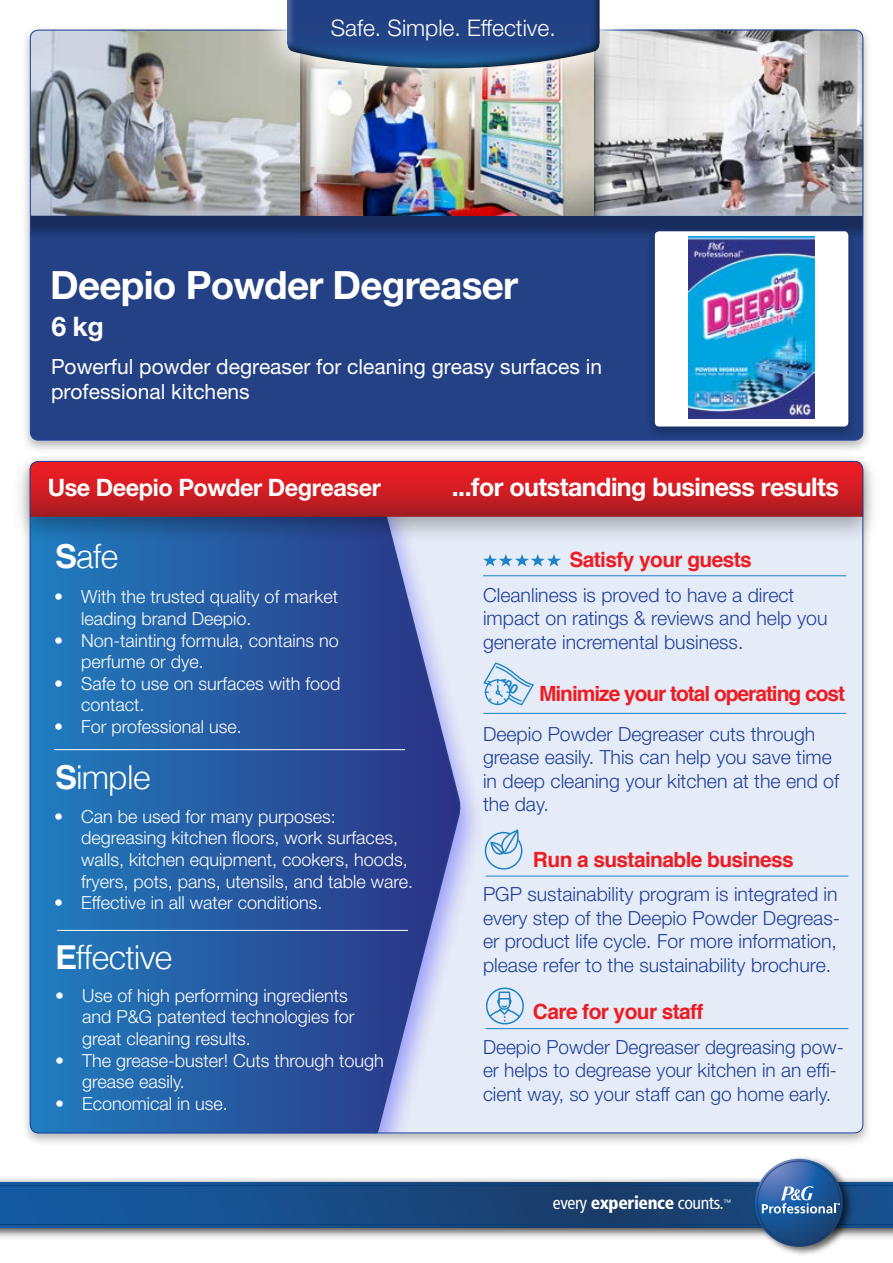
<style>
.page{position:relative;width:893px;height:1263px;background:#fff}
.page>*{position:absolute;margin:0;border:0;box-sizing:border-box;transform-origin:0 0}
.t1{font:700 39px "Helvetica Neue LT Pro";letter-spacing:-.02em;color:#fff}
.t2{font:300 33px "Helvetica";letter-spacing:-.04em;color:#fff}
.t3{font:700 27px "Helvetica Neue LT Pro";color:#fff}
.t4{font:700 25.5px "Helvetica Neue LT Pro";letter-spacing:-.02em;color:#fff}
.t5{font:700 24px "Helvetica Neue LT Pro";letter-spacing:-.02em;color:#fff}
.t6{font:300 22.8px "Helvetica Neue LT Pro";color:#fff}
.t7{font:21px/25.2px "Helvetica Neue LT Pro";color:#fff}
.t8{font:700 21px "Helvetica";letter-spacing:-.03em;color:#ed1d24}
.t9{font:700 21px "Helvetica";letter-spacing:-.05em;color:#ed1d24}
.t10{font:300 19.5px/23.4px "Helvetica Neue LT Pro";color:#20419b}
.t11{font:300 18px/21.6px "Helvetica Neue LT Pro";color:#fff}
.t12{font:condensed 17.85px "Frutiger LT Com";letter-spacing:-.02em;color:#fff}
.t13{font:condensed 7.8px "Frutiger CE";color:#fff}
.s1{font-weight:700}
.s2{font-weight:900}
</style>
<div class="page">
<div style="left:20px;top:25px;width:853px;height:430px;background:#000;opacity:.3"></div>
<div style="left:30px;top:30px;width:833px;height:410px;background:#234184;border-radius:8px"></div>
<div style="left:30px;top:30px;width:833px;height:210px;background:#000;opacity:.31"></div>
<img style="left:30px;top:30px;width:564px;height:186px">
<svg style="left:610px;top:30px;width:253px;height:186px;background:#b2b1b4"></svg>
<svg style="left:301px;top:99px;width:15px;height:117px;background:#9f9592"></svg>
<svg style="left:594px;top:99px;width:16px;height:117px;background:#949799"></svg>
<div style="left:21px;top:456px;width:852px;height:691px;background:#000;opacity:.3"></div>
<div style="left:30px;top:461px;width:833px;height:672px;background:#e6ecf7;border-radius:9px"></div>
<div style="left:30px;top:471px;width:455px;height:662px;background:#3b35ff;opacity:.44"></div>
<svg style="left:30px;top:544px;width:431px;height:589px;background:#3566aa"></svg>
<img style="left:254px;top:25px;width:377px;height:74px">
<div style="left:280px;top:0;width:330px;height:69px;background:#000;opacity:.75"></div>
<div style="left:11px;top:450px;width:871px;height:94px;background:#000;opacity:.3"></div>
<svg style="left:30px;top:461px;width:833px;height:56px;background:#cb1d25"></svg>
<div style="left:645px;top:226px;width:213px;height:214px;background:#000;opacity:.3"></div>
<div style="left:655px;top:231px;width:193px;height:195px;background:#fff;border-radius:4px"></div>
<img style="left:688px;top:236px;width:127px;height:183px">
<svg style="left:0;top:1182px;width:893px;height:46px;background:#174a83"></svg>
<hr style="left:0;top:1185px;width:893px;height:1px;background:#003e7e">
<hr style="left:0;top:1224px;width:893px;height:1px;background:#003e7e">
<img style="left:751px;top:1157px;width:106px;height:98px">
<svg style="left:755px;top:1159px;width:88px;height:88px;background:#295895"></svg>
<svg style="left:762px;top:1185px;width:78px;height:28px;background:#517fb4"></svg>
<hr style="left:57px;top:930px;width:351px;height:1px;background:#fff">
<hr style="left:54px;top:749px;width:351px;height:1px;background:#fff">
<hr style="left:483px;top:575px;width:363px;height:1px;background:#1c83c6">
<svg style="left:483px;top:554px;width:78px;height:12px"></svg>
<hr style="left:483px;top:713px;width:363px;height:1px;background:#1c83c6">
<hr style="left:486px;top:1028px;width:362px;height:1px;background:#1c83c6">
<svg style="left:487px;top:990px;width:36px;height:34px"></svg>
<div style="left:486px;top:987px;width:38px;height:37px;border:2px solid #1c83c6;border-radius:50%"></div>
<hr style="left:486px;top:876px;width:362px;height:1px;background:#1c83c6">
<div style="left:485px;top:832px;width:37px;height:37px;border:2px solid #1c83c6;border-radius:50%"></div>
<svg style="left:489px;top:829px;width:32px;height:28px"></svg>
<svg style="left:482px;top:661px;width:52px;height:45px"></svg>
<p class="t6" style="left:331px;top:14px;width:226px">Safe. Simple. Effective.</p>
<h1 class="t1" style="left:50px;top:261px;width:469px">Deepio Powder Degreaser</h1>
<h3 class="t3" style="left:51px;top:310px;width:54px">6 kg</h3>
<p class="t7" style="left:51px;top:353px;width:552px">Powerful powder degreaser for cleaning greasy surfaces in professional kitchens</p>
<h3 class="t5" style="left:48px;top:473px;width:335px">Use Deepio Powder Degreaser</h3>
<h3 class="t4" style="left:452px;top:471px;width:388px">...for outstanding business results</h3>
<h2 class="t2" style="left:55px;top:528px;width:65px"><span class="s1">S</span>afe</h2>
<p class="t11" style="left:81px;top:586px;width:258px;text-indent:-27px">• With the trusted quality of market leading brand Deepio.</p>
<p class="t11" style="left:81px;top:629px;width:259px;text-indent:-27px">• Non-tainting formula, contains no perfume or dye.</p>
<p class="t11" style="left:81px;top:672px;width:261px;text-indent:-27px">• Safe to use on surfaces with food contact.</p>
<p class="t11" style="left:54px;top:715px;width:189px">• For professional use.</p>
<h2 class="t2" style="left:55px;top:749px;width:98px"><span class="s1">S</span>imple</h2>
<p class="t11" style="left:81px;top:805px;width:334px;text-indent:-27px">• Can be used for many purposes: degreasing kitchen floors, work surfaces, walls, kitchen equipment, cookers, hoods, fryers, pots, pans, utensils, and table ware.</p>
<p class="t11" style="left:54px;top:891px;width:270px">• Effective in all water conditions.</p>
<h2 class="t2" style="left:55px;top:929px;width:119px"><span class="s1">E</span>ffective</h2>
<p class="t11" style="left:82px;top:984px;width:274px;text-indent:-27px">• Use of high performing ingredients and P&amp;G patented technologies for great cleaning results.</p>
<p class="t11" style="left:82px;top:1049px;width:303px;text-indent:-27px">• The grease-buster! Cuts through tough grease easily.</p>
<p class="t11" style="left:55px;top:1092px;width:174px">• Economical in use.</p>
<p class="t8" style="left:569px;top:542px;width:184px">Satisfy your guests</p>
<p class="t10" style="left:483px;top:583px;width:346px">Cleanliness is proved to have a direct impact on ratings &amp; reviews and help you generate incremental business.</p>
<p class="t9" style="left:539px;top:677px;width:308px">Minimize your total operating cost</p>
<p class="t10" style="left:483px;top:722px;width:358px">Deepio Powder Degreaser cuts through grease easily. This can help you save time in deep cleaning your kitchen at the end of the day.</p>
<p class="t8" style="left:533px;top:842px;width:262px">Run a sustainable business</p>
<p class="t10" style="left:483px;top:882px;width:358px">PGP sustainability program is integrated in every step of the Deepio Powder Degreas&shy;er product life cycle. For more information, please refer to the sustainability brochure.</p>
<p class="t8" style="left:533px;top:995px;width:172px">Care for your staff</p>
<p class="t10" style="left:483px;top:1035px;width:362px">Deepio Powder Degreaser degreasing pow&shy;er helps to degrease your kitchen in an effi&shy;cient way, so your staff can go home early.</p>
<p class="t12" style="left:553px;top:1192px;width:172px">every <span class="s2">experience</span> counts.</p>
<p class="t13" style="left:723px;top:1197px;width:9px">™</p>
</div>
